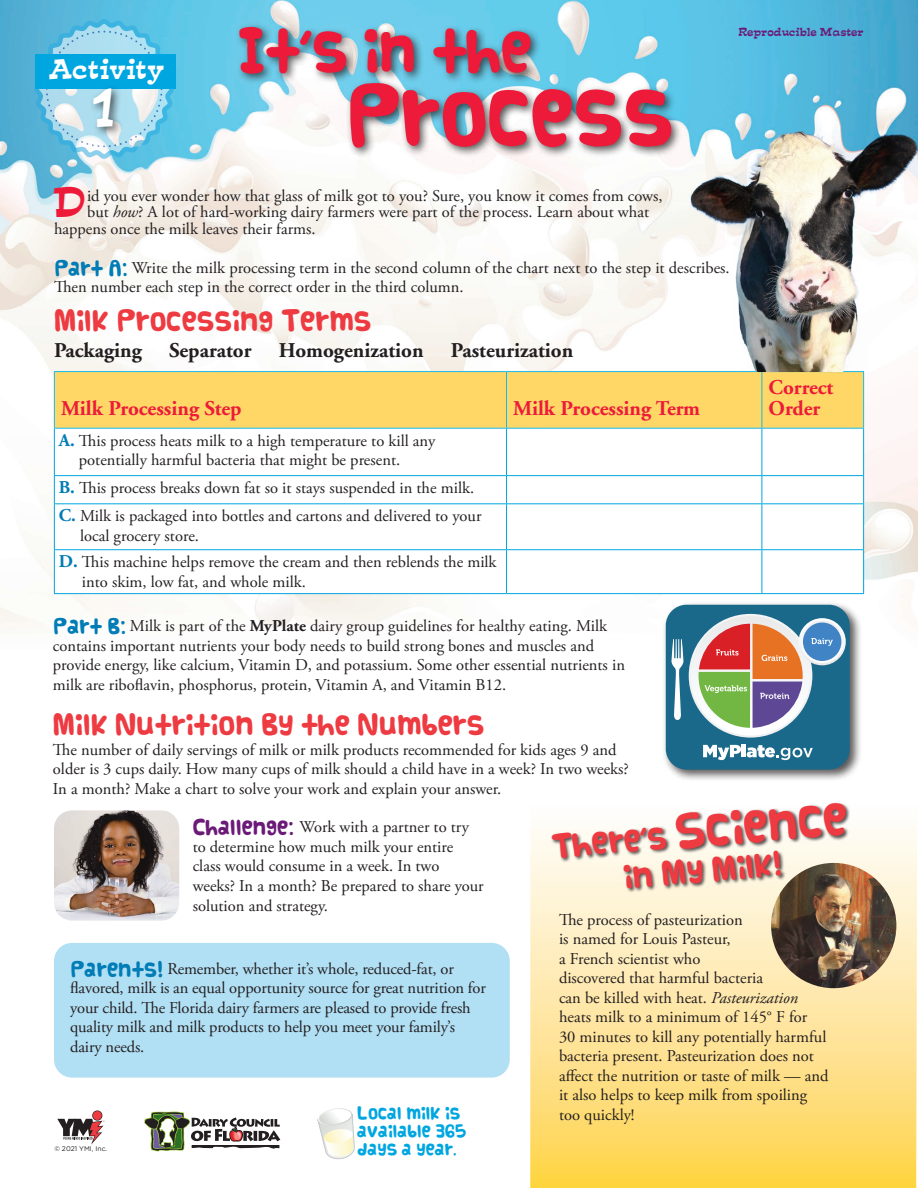
<style>
.page{position:relative;width:918px;height:1188px;background:#fff}
.page>*{position:absolute;margin:0;border:0;box-sizing:border-box;transform-origin:0 0}
.t1{font:64.5px "Vanilla";letter-spacing:-.01em;color:#ed1a3a}
.t2{font:49.5px "Mirisch";color:#fff}
.t3{font:46.5px "Vanilla";letter-spacing:-.01em;color:#ed1a3a}
.t4{font:37.95px "Mirisch";color:#ed1a3a}
.t5{font:36.75px "Vanilla";color:#ee3a41}
.t6{font:25.5px "Mirisch";color:#fff}
.t7{font:25.2px "Vanilla";color:#ee3a41}
.t8{font:22.5px "Vanilla";color:#ee3a41}
.t9{font:700 21px/21px "Adobe Garamond";color:#ed1a3a}
.t10{font:700 21px "Adobe Garamond";color:#231f20}
.t11{font:16.5px/19.5px "Adobe Garamond Pro";color:#231f20}
.t12{font:13.5px/18px "Vanilla";color:#00a6e0}
.t13{font:10.5px "Mirisch";color:#6b1a78}
.t14{font:6.75px "Gotham";color:#231f20}
.s1{font-family:"VAG Rounded";font-weight:900}
.s2{font-style:italic}
.s3{font-family:"Vanilla";color:#007cb6}
.s4{font-family:"Adobe Garamond";font-weight:700;font-size:18px;color:#007cb6}
.s5{font-family:"Adobe Garamond";font-weight:700}
.s6{font-family:"Vanilla";color:#6b1a78}
.s7{font-size:25.2px}
.s8{font-family:"VAG Rounded";font-weight:900;font-size:25.2px}
</style>
<div class="page">
<img style="left:0;top:0;width:918px;height:629px">
<div style="left:54px;top:943px;width:456px;height:135px;background:#b1dff4;border-radius:18px"></div>
<svg style="left:530px;top:829px;width:387px;height:359px;background:#fee393"></svg>
<svg style="left:92px;top:1110px;width:10px;height:11px"></svg>
<div style="left:93px;top:1111px;width:9px;height:9px;background:#ee3a41;border-radius:50%"></div>
<svg style="left:57px;top:1119px;width:48px;height:26px"></svg>
<div style="left:235px;top:22px;width:447px;height:136px;background:#231f20;opacity:.75"></div>
<svg style="left:317px;top:1108px;width:38px;height:51px"></svg>
<svg style="left:32px;top:17px;width:144px;height:144px;background:#87cde6"></svg>
<div style="left:35px;top:54px;width:141px;height:35px;background:#00a6e0"></div>
<div style="left:88px;top:84px;width:36px;height:54px;background:#231f20;opacity:.75"></div>
<div style="left:55px;top:372px;width:808px;height:56px;background:#fed767"></div>
<svg style="left:55px;top:429px;width:808px;height:164px"></svg>
<hr style="left:54px;top:371px;width:453px;height:1px;background:#16bae8">
<hr style="left:54px;top:372px;width:1px;height:56px;background:#16bae8">
<hr style="left:507px;top:371px;width:255px;height:1px;background:#16bae8">
<hr style="left:506px;top:372px;width:1px;height:56px;background:#16bae8">
<hr style="left:762px;top:371px;width:102px;height:1px;background:#16bae8">
<hr style="left:762px;top:372px;width:1px;height:56px;background:#16bae8">
<hr style="left:863px;top:372px;width:1px;height:56px;background:#16bae8">
<hr style="left:54px;top:428px;width:453px;height:1px;background:#16bae8">
<hr style="left:507px;top:428px;width:255px;height:1px;background:#16bae8">
<hr style="left:762px;top:428px;width:102px;height:1px;background:#16bae8">
<hr style="left:54px;top:429px;width:1px;height:46px;background:#00a6e0">
<hr style="left:506px;top:429px;width:1px;height:46px;background:#00a6e0">
<hr style="left:762px;top:429px;width:1px;height:46px;background:#00a6e0">
<hr style="left:863px;top:429px;width:1px;height:46px;background:#00a6e0">
<hr style="left:54px;top:475px;width:453px;height:1px;background:#00a6e0">
<svg style="left:54px;top:476px;width:1px;height:27px"></svg>
<hr style="left:507px;top:475px;width:255px;height:1px;background:#00a6e0">
<svg style="left:506px;top:476px;width:1px;height:27px"></svg>
<hr style="left:762px;top:475px;width:102px;height:1px;background:#00a6e0">
<svg style="left:762px;top:476px;width:1px;height:27px"></svg>
<svg style="left:863px;top:476px;width:1px;height:27px"></svg>
<hr style="left:54px;top:503px;width:453px;height:1px;background:#00a6e0">
<hr style="left:54px;top:504px;width:1px;height:45px;background:#00a6e0">
<hr style="left:507px;top:503px;width:255px;height:1px;background:#00a6e0">
<hr style="left:506px;top:504px;width:1px;height:45px;background:#00a6e0">
<hr style="left:762px;top:503px;width:102px;height:1px;background:#00a6e0">
<hr style="left:762px;top:504px;width:1px;height:45px;background:#00a6e0">
<hr style="left:863px;top:504px;width:1px;height:45px;background:#00a6e0">
<hr style="left:54px;top:549px;width:453px;height:1px;background:#00a6e0">
<hr style="left:54px;top:550px;width:1px;height:43px;background:#00a6e0">
<hr style="left:507px;top:549px;width:255px;height:1px;background:#00a6e0">
<hr style="left:506px;top:550px;width:1px;height:43px;background:#00a6e0">
<hr style="left:762px;top:549px;width:102px;height:1px;background:#00a6e0">
<hr style="left:762px;top:550px;width:1px;height:43px;background:#00a6e0">
<hr style="left:863px;top:550px;width:1px;height:43px;background:#00a6e0">
<hr style="left:54px;top:593px;width:453px;height:1px;background:#00a6e0">
<hr style="left:507px;top:593px;width:255px;height:1px;background:#00a6e0">
<hr style="left:762px;top:593px;width:102px;height:1px;background:#00a6e0">
<div style="left:662px;top:601px;width:200px;height:181px;background:#231f20;opacity:.75"></div>
<div style="left:666px;top:605px;width:184px;height:165px;background:#1a698a;border-radius:21px"></div>
<svg style="left:689px;top:614px;width:123px;height:124px"></svg>
<svg style="left:691px;top:616px;width:119px;height:120px"></svg>
<svg style="left:671px;top:639px;width:13px;height:81px"></svg>
<svg style="left:799px;top:618px;width:47px;height:47px"></svg>
<svg style="left:801px;top:620px;width:42px;height:43px"></svg>
<div style="left:803px;top:623px;width:38px;height:38px;background:#4084c5;border-radius:50%"></div>
<svg style="left:811px;top:638px;width:22px;height:8px"></svg>
<svg style="left:699px;top:624px;width:104px;height:104px;background:#b08a72"></svg>
<svg style="left:703px;top:745px;width:38px;height:15px"></svg>
<hr style="left:742px;top:744px;width:4px;height:13px;background:#fff">
<svg style="left:747px;top:745px;width:66px;height:15px"></svg>
<img style="left:771px;top:863px;width:125px;height:125px;border-radius:63px">
<img style="left:54px;top:810px;width:125px;height:111px">
<img style="left:677px;top:108px;width:241px;height:263px">
<div style="left:550px;top:802px;width:300px;height:91px;background:#231f20;opacity:.75"></div>
<svg style="left:144px;top:1111px;width:136px;height:41px"></svg>
<h3 class="t6" style="left:49px;top:57px;width:118px">Activity</h3>
<h2 class="t2" style="left:88px;top:83px;width:34px">1</h2>
<h3 class="t3" style="left:238px;top:25px;width:296px">It<span class="s1">’</span>s in the</h3>
<h1 class="t1" style="left:345px;top:81px;width:331px">Process</h1>
<p class="t13" style="left:739px;top:27px;width:127px">Reproducible Master</p>
<h3 class="t4" style="left:54px;top:184px;width:35px">D</h3>
<p class="t11" style="left:87px;top:187px;width:577px">id you ever wonder how that glass of milk got to you? Sure, you know it comes from cows,</p>
<p class="t11" style="left:87px;top:203px;width:564px">but <span class="s2">how</span>? A lot of hard-working dairy farmers were part of the process. Learn about what</p>
<p class="t11" style="left:54px;top:220px;width:263px">happens once the milk leaves their farms.</p>
<p class="t11" style="left:54px;top:259px;width:677px"><span class="s3">Part A:</span> Write the milk processing term in the second column of the chart next to the step it describes.<br>Then number each step in the correct order in the third column.</p>
<h3 class="t8" style="left:54px;top:308px;width:319px">Milk Processing Terms</h3>
<p class="t10" style="left:54px;top:339px;width:89px">Packaging</p>
<p class="t10" style="left:169px;top:339px;width:84px">Separator</p>
<p class="t10" style="left:279px;top:339px;width:146px">Homogenization</p>
<p class="t10" style="left:451px;top:339px;width:124px">Pasteurization</p>
<p class="t9" style="left:61px;top:398px;width:182px">Milk Processing Step</p>
<p class="t9" style="left:513px;top:398px;width:188px">Milk Processing Term</p>
<p class="t11" style="left:79px;top:431px;width:358px;text-indent:-20px"><span class="s4">A.</span> This process heats milk to a high temperature to kill any potentially harmful bacteria that might be present.</p>
<p class="t11" style="left:59px;top:475px;width:424px;line-height:28.2px"><span class="s4">B.</span> This process breaks down fat so it stays suspended in the milk.<br><span class="s4">C.</span> Milk is packaged into bottles and cartons and delivered to your</p>
<p class="t11" style="left:59px;top:523px;width:439px;line-height:26.4px;text-indent:21px">local grocery store.<br><span class="s4">D.</span> This machine helps remove the cream and then reblends the milk</p>
<p class="t11" style="left:82px;top:572px;width:225px">into skim, low fat, and whole milk.</p>
<p class="t11" style="left:53px;top:617px;width:574px"><span class="s3">Part B:</span> Milk is part of the <span class="s5">MyPlate</span> dairy group guidelines for healthy eating. Milk contains important nutrients your body needs to build strong bones and muscles and provide energy, like calcium, Vitamin D, and potassium. Some other essential nutrients in milk are riboflavin, phosphorus, protein, Vitamin A, and Vitamin B12.</p>
<h3 class="t8" style="left:53px;top:712px;width:433px">Milk Nutrition By the Numbers</h3>
<p class="t11" style="left:53px;top:741px;width:577px">The number of daily servings of milk or milk products recommended for kids ages 9 and older is 3 cups daily. How many cups of milk should a child have in a week? In two weeks?<br>In a month? Make a chart to solve your work and explain your answer.</p>
<p class="t9" style="left:769px;top:377px;width:66px">Correct<br>Order</p>
<p class="t11" style="left:193px;top:818px;width:293px"><span class="s6">Challenge:</span> Work with a partner to try to determine how much milk your entire class would consume in a week. In two weeks? In a month? Be prepared to share your solution and strategy.</p>
<p class="t11" style="left:70px;top:959px;width:417px"><span class="s3">Parents!</span> Remember, whether it’s whole, reduced-fat, or flavored, milk is an equal opportunity source for great nutrition for your child. The Florida dairy farmers are pleased to provide fresh quality milk and milk products to help you meet your family’s dairy needs.</p>
<p class="t14" style="left:54px;top:1145px;width:54px">© 2021 YMI, Inc.</p>
<p class="t12" style="left:357px;top:1104px;width:110px">Local milk is available 365 days a year.</p>
<h3 class="t5" style="left:549px;top:823px;width:299px;rotate:-5deg"><span class="s7">There</span><span class="s8">’</span><span class="s7">s</span> Science</h3>
<h3 class="t7" style="left:622px;top:864px;width:160px;rotate:-5deg">in My Milk!</h3>
<p class="t11" style="left:559px;top:910px;width:271px">The process of pasteurization<br>is named for Louis Pasteur,<br>a French scientist who<br>discovered that harmful bacteria<br>can be killed with heat. <span class="s2">Pasteurization </span>heats milk to a minimum of 145° F for<br>30 minutes to kill any potentially harmful bacteria present. Pasteurization does not affect the nutrition or taste of milk — and it also helps to keep milk from spoiling too quickly!</p>
</div>
